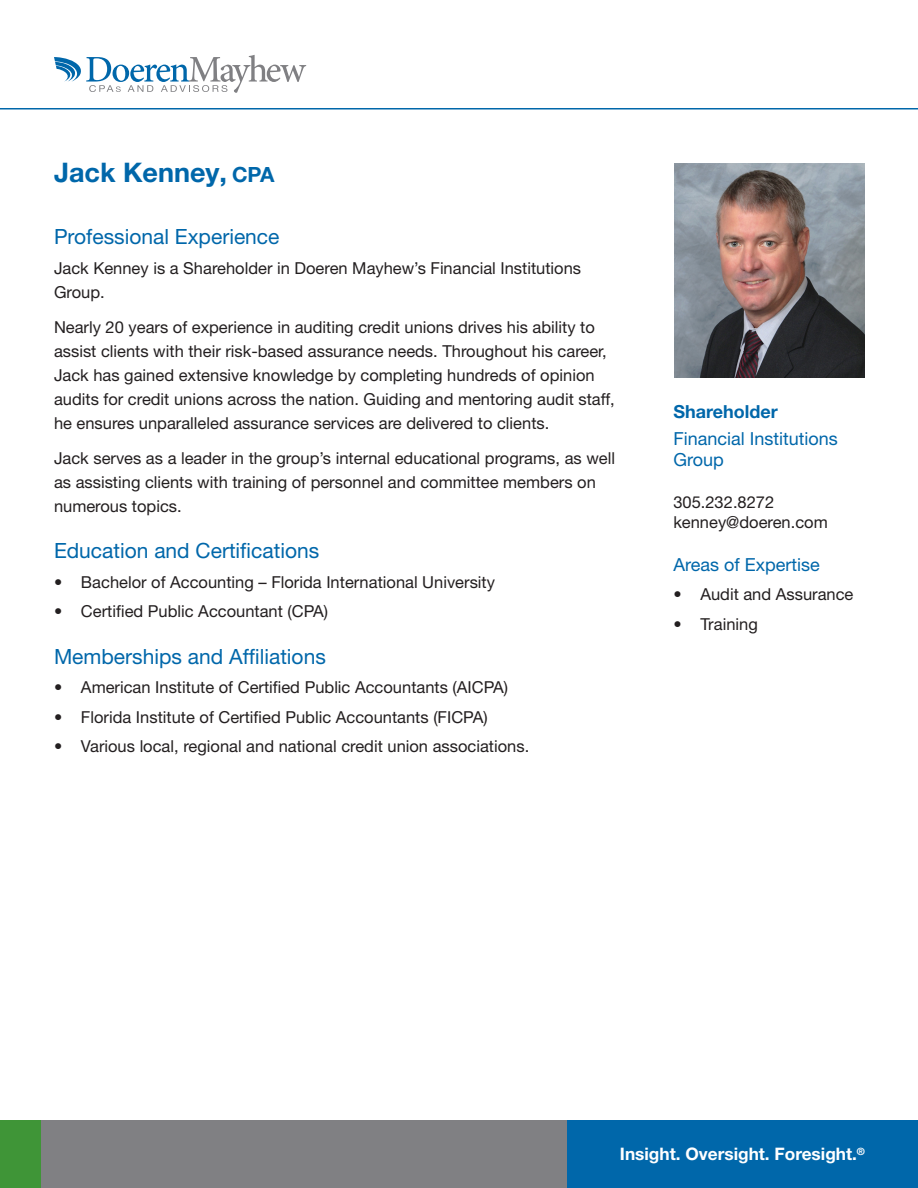
<style>
.page{position:relative;width:918px;height:1188px;background:#fff}
.page>*{position:absolute;margin:0;border:0;box-sizing:border-box;transform-origin:0 0}
.t1{font:700 27px "Helvetica Neue LT Pro";color:#0067aa}
.t2{font:21px "Helvetica Neue LT Pro";color:#0067aa}
.t3{font:18px/21.6px "Helvetica Neue LT Pro";color:#0067aa}
.t4{font:700 18px "Helvetica Neue LT Pro";color:#0067aa}
.t5{font:700 17.25px "Helvetica Neue LT Pro";color:#fff}
.t6{font:16.5px/24px "Helvetica Neue LT Pro";color:#231f20}
.s1{font-size:21px}
</style>
<div class="page">
<hr style="left:0;top:108px;width:918px;height:2px;background:#0067aa">
<svg style="left:54px;top:55px;width:252px;height:38px"></svg>
<div style="left:22px;top:1120px;width:555px;height:68px;background:#808083"></div>
<div style="left:567px;top:1120px;width:351px;height:68px;background:#0067aa"></div>
<div style="left:0;top:1121px;width:40px;height:67px;background:#3f9537"></div>
<img style="left:674px;top:164px;width:190px;height:213px">
<h1 class="t1" style="left:54px;top:155px;width:222px">Jack Kenney, <span class="s1">CPA</span></h1>
<p class="t2" style="left:54px;top:224px;width:227px">Professional Experience</p>
<p class="t6" style="left:54px;top:256px;width:529px">Jack Kenney is a Shareholder in Doeren Mayhew’s Financial Institutions<br>Group.</p>
<p class="t6" style="left:54px;top:314px;width:562px">Nearly 20 years of experience in auditing credit unions drives his ability to assist clients with their risk-based assurance needs. Throughout his career, Jack has gained extensive knowledge by completing hundreds of opinion audits for credit unions across the nation. Guiding and mentoring audit staff, he ensures unparalleled assurance services are delivered to clients.</p>
<p class="t6" style="left:54px;top:445px;width:563px">Jack serves as a leader in the group’s internal educational programs, as well as assisting clients with training of personnel and committee members on numerous topics.</p>
<p class="t2" style="left:54px;top:538px;width:267px">Education and Certifications</p>
<p class="t6" style="left:54px;top:569px;width:443px">• Bachelor of Accounting – Florida International University</p>
<p class="t6" style="left:54px;top:599px;width:276px">• Certified Public Accountant (CPA)</p>
<p class="t2" style="left:54px;top:643px;width:273px">Memberships and Affiliations</p>
<p class="t6" style="left:54px;top:675px;width:456px">• American Institute of Certified Public Accountants (AICPA)</p>
<p class="t6" style="left:54px;top:704px;width:435px">• Florida Institute of Certified Public Accountants (FICPA)</p>
<p class="t6" style="left:54px;top:734px;width:477px">• Various local, regional and national credit union associations.</p>
<p class="t4" style="left:673px;top:400px;width:106px">Shareholder</p>
<p class="t3" style="left:673px;top:427px;width:166px">Financial Institutions<br>Group</p>
<p class="t6" style="left:673px;top:492px;width:156px;line-height:19.8px">305.232.8272 kenney@doeren.com</p>
<p class="t3" style="left:673px;top:553px;width:148px">Areas of Expertise</p>
<p class="t6" style="left:673px;top:582px;width:182px">• Audit and Assurance</p>
<p class="t6" style="left:673px;top:611px;width:86px">• Training</p>
<p class="t5" style="left:620px;top:1143px;width:247px">Insight. Oversight. Foresight.<sup>®</sup></p>
</div>
